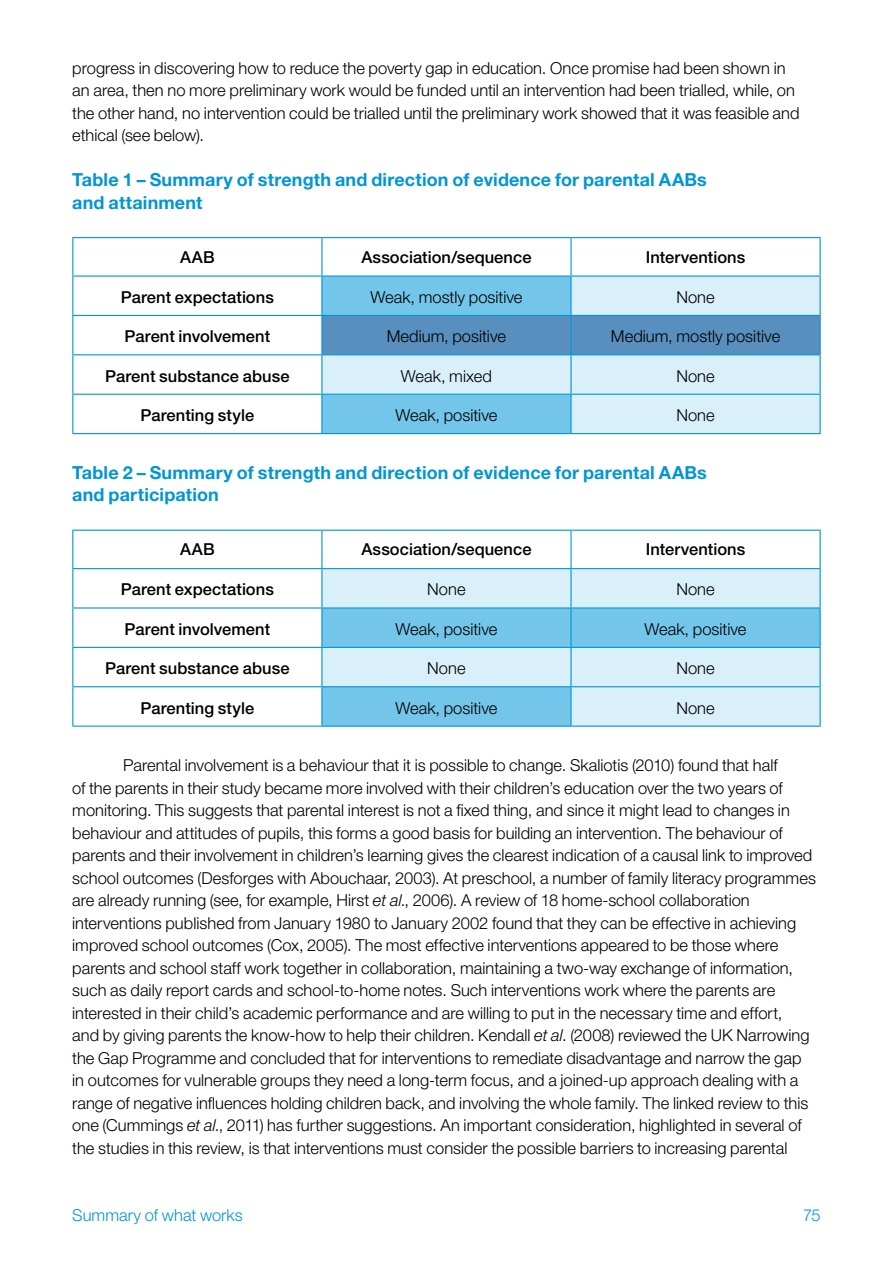
<style>
.page{position:relative;width:893px;height:1263px;background:#fff}
.page>*{position:absolute;margin:0;border:0;box-sizing:border-box;transform-origin:0 0}
.t1{font:700 18px/22.5px "Helvetica Neue LT Std";letter-spacing:.005em;color:#0096d6}
.t2{font:300 16.5px/22.5px "Helvetica Neue LT Std";color:#000}
.t3{font:500 16.5px "Helvetica Neue LT Std";letter-spacing:.005em;color:#000}
.t4{font:300 16.5px "Helvetica Neue LT Std";color:#0096d6}
.s1{font-style:italic}
</style>
<div class="page">
<svg style="left:73px;top:238px;width:248px;height:195px"></svg>
<svg style="left:322px;top:238px;width:498px;height:195px"></svg>
<hr style="left:72px;top:275px;width:250px;height:2px;background:#0096d6">
<hr style="left:72px;top:277px;width:1px;height:38px;background:#0096d6">
<hr style="left:72px;top:315px;width:250px;height:1px;background:#0096d6">
<hr style="left:72px;top:316px;width:1px;height:38px;background:#0096d6">
<hr style="left:72px;top:354px;width:250px;height:1px;background:#0096d6">
<hr style="left:72px;top:355px;width:1px;height:39px;background:#0096d6">
<hr style="left:72px;top:394px;width:250px;height:1px;background:#0096d6">
<hr style="left:72px;top:395px;width:1px;height:38px;background:#0096d6">
<hr style="left:72px;top:433px;width:250px;height:1px;background:#0096d6">
<hr style="left:321px;top:316px;width:1px;height:38px;background:#0096d6">
<hr style="left:570px;top:316px;width:2px;height:38px;background:#0096d6">
<hr style="left:820px;top:316px;width:1px;height:38px;background:#0096d6">
<hr style="left:322px;top:275px;width:249px;height:2px;background:#0096d6">
<hr style="left:321px;top:277px;width:1px;height:38px;background:#0096d6">
<hr style="left:322px;top:315px;width:249px;height:1px;background:#0096d6">
<hr style="left:321px;top:395px;width:1px;height:38px;background:#0096d6">
<hr style="left:322px;top:433px;width:249px;height:1px;background:#0096d6">
<hr style="left:322px;top:354px;width:249px;height:1px;background:#0096d6">
<hr style="left:321px;top:355px;width:1px;height:39px;background:#0096d6">
<hr style="left:322px;top:394px;width:249px;height:1px;background:#0096d6">
<hr style="left:571px;top:354px;width:250px;height:1px;background:#0096d6">
<hr style="left:570px;top:355px;width:2px;height:39px;background:#0096d6">
<hr style="left:820px;top:355px;width:1px;height:39px;background:#0096d6">
<hr style="left:571px;top:275px;width:250px;height:2px;background:#0096d6">
<hr style="left:570px;top:277px;width:2px;height:38px;background:#0096d6">
<hr style="left:820px;top:277px;width:1px;height:38px;background:#0096d6">
<hr style="left:571px;top:315px;width:250px;height:1px;background:#0096d6">
<hr style="left:571px;top:394px;width:250px;height:1px;background:#0096d6">
<hr style="left:570px;top:395px;width:2px;height:38px;background:#0096d6">
<hr style="left:820px;top:395px;width:1px;height:38px;background:#0096d6">
<hr style="left:571px;top:433px;width:250px;height:1px;background:#0096d6">
<hr style="left:72px;top:238px;width:1px;height:37px;background:#0096d6">
<hr style="left:72px;top:237px;width:250px;height:1px;background:#0096d6">
<hr style="left:322px;top:237px;width:249px;height:1px;background:#0096d6">
<hr style="left:571px;top:237px;width:250px;height:1px;background:#0096d6">
<hr style="left:321px;top:238px;width:1px;height:37px;background:#0096d6">
<hr style="left:570px;top:238px;width:2px;height:37px;background:#0096d6">
<hr style="left:820px;top:238px;width:1px;height:37px;background:#0096d6">
<svg style="left:73px;top:531px;width:747px;height:194px"></svg>
<div style="left:322px;top:569px;width:498px;height:38px;background:#d9eff9"></div>
<svg style="left:322px;top:608px;width:498px;height:117px;background:#a3d9f0"></svg>
<hr style="left:72px;top:568px;width:250px;height:1px;background:#0096d6">
<hr style="left:72px;top:569px;width:1px;height:38px;background:#0096d6">
<hr style="left:72px;top:607px;width:250px;height:1px;background:#0096d6">
<hr style="left:72px;top:608px;width:1px;height:39px;background:#0096d6">
<hr style="left:72px;top:647px;width:250px;height:1px;background:#0096d6">
<hr style="left:72px;top:648px;width:1px;height:38px;background:#0096d6">
<hr style="left:72px;top:686px;width:250px;height:1px;background:#0096d6">
<hr style="left:72px;top:687px;width:1px;height:38px;background:#0096d6">
<hr style="left:72px;top:725px;width:250px;height:2px;background:#0096d6">
<hr style="left:321px;top:608px;width:1px;height:39px;background:#0096d6">
<hr style="left:570px;top:608px;width:2px;height:39px;background:#0096d6">
<hr style="left:321px;top:687px;width:1px;height:38px;background:#0096d6">
<hr style="left:322px;top:725px;width:249px;height:2px;background:#0096d6">
<hr style="left:322px;top:607px;width:249px;height:1px;background:#0096d6">
<hr style="left:571px;top:607px;width:250px;height:1px;background:#0096d6">
<hr style="left:322px;top:686px;width:249px;height:1px;background:#0096d6">
<hr style="left:820px;top:648px;width:1px;height:38px;background:#0096d6">
<hr style="left:322px;top:568px;width:249px;height:1px;background:#0096d6">
<hr style="left:321px;top:569px;width:1px;height:38px;background:#0096d6">
<hr style="left:571px;top:568px;width:250px;height:1px;background:#0096d6">
<hr style="left:570px;top:569px;width:2px;height:38px;background:#0096d6">
<hr style="left:820px;top:569px;width:1px;height:38px;background:#0096d6">
<hr style="left:322px;top:647px;width:249px;height:1px;background:#0096d6">
<hr style="left:321px;top:648px;width:1px;height:38px;background:#0096d6">
<hr style="left:571px;top:647px;width:250px;height:1px;background:#0096d6">
<hr style="left:570px;top:648px;width:2px;height:38px;background:#0096d6">
<hr style="left:820px;top:608px;width:1px;height:39px;background:#0096d6">
<hr style="left:571px;top:686px;width:250px;height:1px;background:#0096d6">
<hr style="left:570px;top:687px;width:2px;height:38px;background:#0096d6">
<hr style="left:820px;top:687px;width:1px;height:38px;background:#0096d6">
<hr style="left:571px;top:725px;width:250px;height:2px;background:#0096d6">
<hr style="left:72px;top:531px;width:1px;height:37px;background:#0096d6">
<hr style="left:72px;top:530px;width:250px;height:1px;background:#0096d6">
<hr style="left:322px;top:530px;width:249px;height:1px;background:#0096d6">
<hr style="left:571px;top:530px;width:250px;height:1px;background:#0096d6">
<hr style="left:321px;top:531px;width:1px;height:37px;background:#0096d6">
<hr style="left:570px;top:531px;width:2px;height:37px;background:#0096d6">
<hr style="left:820px;top:531px;width:1px;height:37px;background:#0096d6">
<p class="t2" style="left:72px;top:56px;width:729px">progress in discovering how to reduce the poverty gap in education. Once promise had been shown in an area, then no more preliminary work would be funded until an intervention had been trialled, while, on the other hand, no intervention could be trialled until the preliminary work showed that it was feasible and ethical (see below).</p>
<p class="t1" style="left:72px;top:168px;width:636px">Table 1 – Summary of strength and direction of evidence for parental AABs and attainment</p>
<p class="t3" style="left:180px;top:247px;width:36px">AAB</p>
<p class="t3" style="left:361px;top:247px;width:171px">Association/sequence</p>
<p class="t3" style="left:646px;top:247px;width:101px">Interventions</p>
<p class="t3" style="left:121px;top:287px;width:155px">Parent expectations</p>
<p class="t2" style="left:370px;top:285px;width:153px">Weak, mostly positive</p>
<p class="t2" style="left:676px;top:285px;width:40px">None</p>
<p class="t3" style="left:125px;top:327px;width:147px">Parent involvement</p>
<p class="t2" style="left:387px;top:325px;width:121px">Medium, positive</p>
<p class="t2" style="left:611px;top:325px;width:171px">Medium, mostly positive</p>
<p class="t3" style="left:105px;top:366px;width:186px">Parent substance abuse</p>
<p class="t2" style="left:401px;top:364px;width:92px">Weak, mixed</p>
<p class="t2" style="left:676px;top:364px;width:40px">None</p>
<p class="t3" style="left:140px;top:405px;width:115px">Parenting style</p>
<p class="t2" style="left:395px;top:404px;width:103px">Weak, positive</p>
<p class="t2" style="left:676px;top:404px;width:40px">None</p>
<p class="t1" style="left:72px;top:460px;width:636px">Table 2 – Summary of strength and direction of evidence for parental AABs and participation</p>
<p class="t3" style="left:180px;top:540px;width:36px">AAB</p>
<p class="t3" style="left:361px;top:540px;width:171px">Association/sequence</p>
<p class="t3" style="left:646px;top:540px;width:101px">Interventions</p>
<p class="t3" style="left:121px;top:580px;width:155px">Parent expectations</p>
<p class="t2" style="left:427px;top:578px;width:40px">None</p>
<p class="t2" style="left:676px;top:578px;width:40px">None</p>
<p class="t3" style="left:125px;top:619px;width:147px">Parent involvement</p>
<p class="t2" style="left:395px;top:617px;width:103px">Weak, positive</p>
<p class="t2" style="left:645px;top:617px;width:103px">Weak, positive</p>
<p class="t3" style="left:105px;top:658px;width:186px">Parent substance abuse</p>
<p class="t2" style="left:427px;top:657px;width:40px">None</p>
<p class="t2" style="left:676px;top:657px;width:40px">None</p>
<p class="t3" style="left:140px;top:698px;width:115px">Parenting style</p>
<p class="t2" style="left:395px;top:696px;width:103px">Weak, positive</p>
<p class="t2" style="left:676px;top:696px;width:40px">None</p>
<p class="t2" style="left:72px;top:754px;width:745px;text-indent:51px">Parental involvement is a behaviour that it is possible to change. Skaliotis (2010) found that half<br>of the parents in their study became more involved with their children’s education over the two years of monitoring. This suggests that parental interest is not a fixed thing, and since it might lead to changes in behaviour and attitudes of pupils, this forms a good basis for building an intervention. The behaviour of parents and their involvement in children’s learning gives the clearest indication of a causal link to improved school outcomes (Desforges with Abouchaar, 2003). At preschool, a number of family literacy programmes are already running (see, for example, Hirst <span class="s1">et al</span>., 2006). A review of 18 home-school collaboration interventions published from January 1980 to January 2002 found that they can be effective in achieving improved school outcomes (Cox, 2005). The most effective interventions appeared to be those where parents and school staff work together in collaboration, maintaining a two-way exchange of information, such as daily report cards and school-to-home notes. Such interventions work where the parents are interested in their child’s academic performance and are willing to put in the necessary time and effort,<br>and by giving parents the know-how to help their children. Kendall <span class="s1">et al</span>. (2008) reviewed the UK Narrowing the Gap Programme and concluded that for interventions to remediate disadvantage and narrow the gap in outcomes for vulnerable groups they need a long-term focus, and a joined-up approach dealing with a range of negative influences holding children back, and involving the whole family. The linked review to this one (Cummings <span class="s1">et al</span>., 2011) has further suggestions. An important consideration, highlighted in several of the studies in this review, is that interventions must consider the possible barriers to increasing parental</p>
<p class="t4" style="left:72px;top:1205px;width:172px">Summary of what works</p>
<p class="t4" style="left:803px;top:1205px;width:19px">75</p>
</div>
